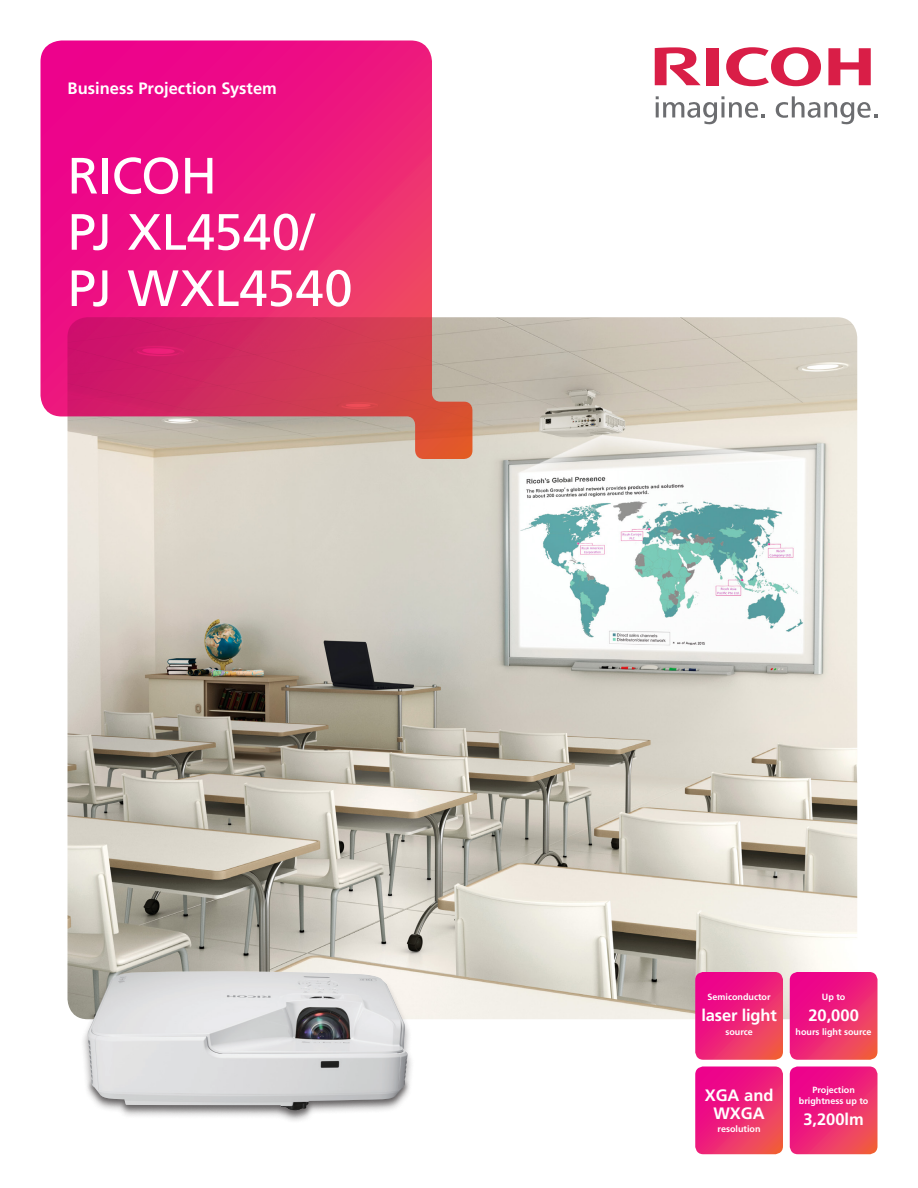
<style>
.page{position:relative;width:918px;height:1188px;background:#fff}
.page>*{position:absolute;margin:0;border:0;box-sizing:border-box;transform-origin:0 0}
.t1{font:51px/56.2px "Frutiger LT Std";letter-spacing:-.005em;color:#fff}
.t2{font:700 16.5px/18px "Frutiger LT Std";color:#fff;text-align:center}
.t3{font:700 9px/10.8px "Frutiger LT Std";color:#fff;text-align:center}
</style>
<div class="page">
<img style="left:68px;top:317px;width:789px;height:702px">
<svg style="left:40px;top:40px;width:432px;height:419px;background:#e43e84"></svg>
<svg style="left:695px;top:1066px;width:88px;height:88px;background:#ee2778"></svg>
<svg style="left:726px;top:47px;width:95px;height:39px"></svg>
<svg style="left:828px;top:48px;width:43px;height:37px"></svg>
<div style="left:706px;top:48px;width:13px;height:37px;background:#d91e47"></div>
<svg style="left:655px;top:47px;width:46px;height:38px"></svg>
<svg style="left:656px;top:96px;width:109px;height:28px"></svg>
<svg style="left:776px;top:96px;width:101px;height:28px"></svg>
<div style="left:80px;top:970px;width:335px;height:154px;background:#231f20;opacity:.4"></div>
<img style="left:87px;top:971px;width:321px;height:139px">
<svg style="left:790px;top:1066px;width:88px;height:88px;background:#ee2778"></svg>
<svg style="left:790px;top:972px;width:88px;height:88px;background:#ee2778"></svg>
<svg style="left:695px;top:972px;width:88px;height:88px;background:#ed2677"></svg>
<h2 class="t2" style="left:68px;top:79px;width:211px">Business Projection System</h2>
<h1 class="t1" style="left:68px;top:148px;width:287px">RICOH<br>PJ XL4540/<br>PJ WXL4540</h1>
<p class="t3" style="left:708px;top:992px;width:64px">Semiconductor</p>
<h2 class="t2" style="left:701px;top:1006px;width:77px">laser light</h2>
<p class="t3" style="left:725px;top:1027px;width:29px">source</p>
<h2 class="t2" style="left:705px;top:1086px;width:70px">XGA and<br>WXGA</h2>
<p class="t3" style="left:718px;top:1123px;width:45px">resolution</p>
<p class="t3" style="left:822px;top:992px;width:25px">Up to</p>
<h2 class="t2" style="left:808px;top:1006px;width:52px">20,000</h2>
<p class="t3" style="left:796px;top:1027px;width:77px">hours light source</p>
<p class="t3" style="left:799px;top:1084px;width:71px">Projection brightness up to</p>
<h2 class="t2" style="left:803px;top:1110px;width:62px">3,200lm</h2>
</div>
